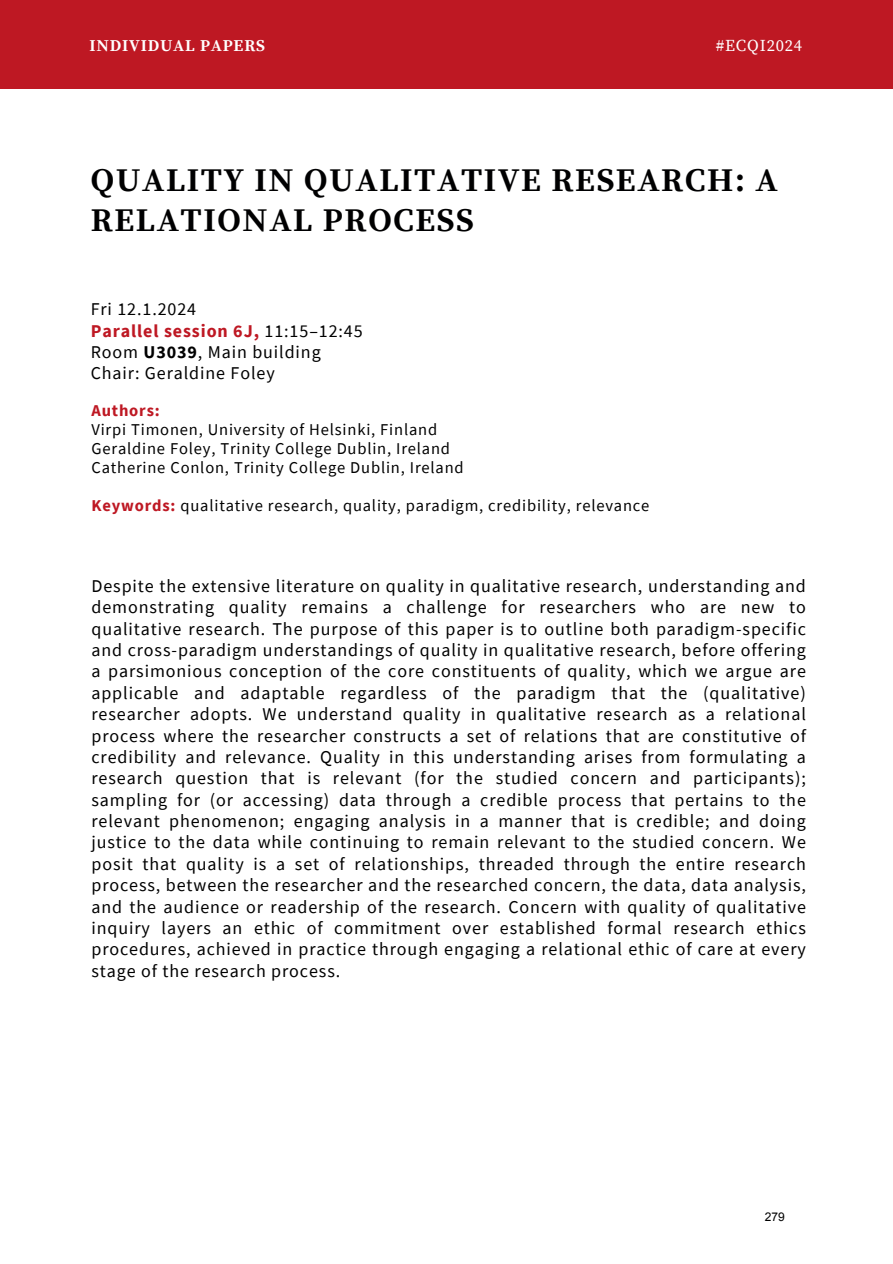
<style>
.page{position:relative;width:893px;height:1264px;background:#fff}
.page>*{position:absolute;margin:0;border:0;box-sizing:border-box;transform-origin:0 0}
.t1{font:700 33px/39.3px "Source Serif Pro";letter-spacing:.05em;color:#000001}
.t2{font:18px/21.3px "Source Sans Pro";letter-spacing:.05em;color:#000;text-align:justify}
.t3{font:700 18px "Source Sans Pro";letter-spacing:.05em;color:#be1823}
.t4{font:16.5px "Source Sans Pro";letter-spacing:.05em;color:#000}
.t5{font:700 16.5px "Source Serif Pro";letter-spacing:.05em;color:#fff}
.t6{font:16.5px "Source Serif Pro";letter-spacing:.05em;color:#fff}
.t7{font:700 16.5px "Source Sans Pro";letter-spacing:.05em;color:#be1823}
.t8{font:12px "Arial";color:#000}
.s1{font-weight:400;color:#000}
.s2{font-weight:700}
.s3{font-weight:700;color:#be1823}
</style>
<div class="page">
<div style="left:0;top:0;width:892px;height:89px;background:#be1823"></div>
<p class="t5" style="left:89px;top:36px;width:177px">INDIVIDUAL PAPERS</p>
<p class="t6" style="left:715px;top:36px;width:88px">#ECQI2024</p>
<p class="t1" style="left:91px;top:162px;width:688px">QUALITY IN QUALITATIVE RESEARCH: A<br>RELATIONAL PROCESS</p>
<p class="t2" style="left:91px;top:298px;width:107px">Fri 12.1.2024</p>
<p class="t3" style="left:91px;top:319px;width:273px">Parallel session 6J, <span class="s1">11:15–12:45</span></p>
<p class="t2" style="left:91px;top:341px;width:231px">Room <span class="s2">U3039</span>, Main building</p>
<p class="t2" style="left:91px;top:362px;width:185px">Chair: Geraldine Foley</p>
<p class="t7" style="left:91px;top:399px;width:70px">Authors:</p>
<p class="t4" style="left:91px;top:418px;width:347px">Virpi Timonen, University of Helsinki, Finland</p>
<p class="t4" style="left:91px;top:438px;width:360px">Geraldine Foley, Trinity College Dublin, Ireland</p>
<p class="t4" style="left:91px;top:457px;width:374px">Catherine Conlon, Trinity College Dublin, Ireland</p>
<p class="t4" style="left:91px;top:495px;width:559px"><span class="s3">Keywords:</span> qualitative research, quality, paradigm, credibility, relevance</p>
<p class="t2" style="left:91px;top:574px;width:716px">Despite the extensive literature on quality in qualitative research, understanding and demonstrating quality remains a challenge for researchers who are new to qualitative research. The purpose of this paper is to outline both paradigm-specific and cross-paradigm understandings of quality in qualitative research, before offering a parsimonious conception of the core constituents of quality, which we argue are applicable and adaptable regardless of the paradigm that the (qualitative) researcher adopts. We understand quality in qualitative research as a relational process where the researcher constructs a set of relations that are constitutive of credibility and relevance. Quality in this understanding arises from formulating a research question that is relevant (for the studied concern and participants); sampling for (or accessing) data through a credible process that pertains to the relevant phenomenon; engaging analysis in a manner that is credible; and doing justice to the data while continuing to remain relevant to the studied concern. We posit that quality is a set of relationships, threaded through the entire research process, between the researcher and the researched concern, the data, data analysis, and the audience or readership of the research. Concern with quality of qualitative inquiry layers an ethic of commitment over established formal research ethics procedures, achieved in practice through engaging a relational ethic of care at every stage of the research process.</p>
<p class="t8" style="left:764px;top:1208px;width:22px">279</p>
</div>
